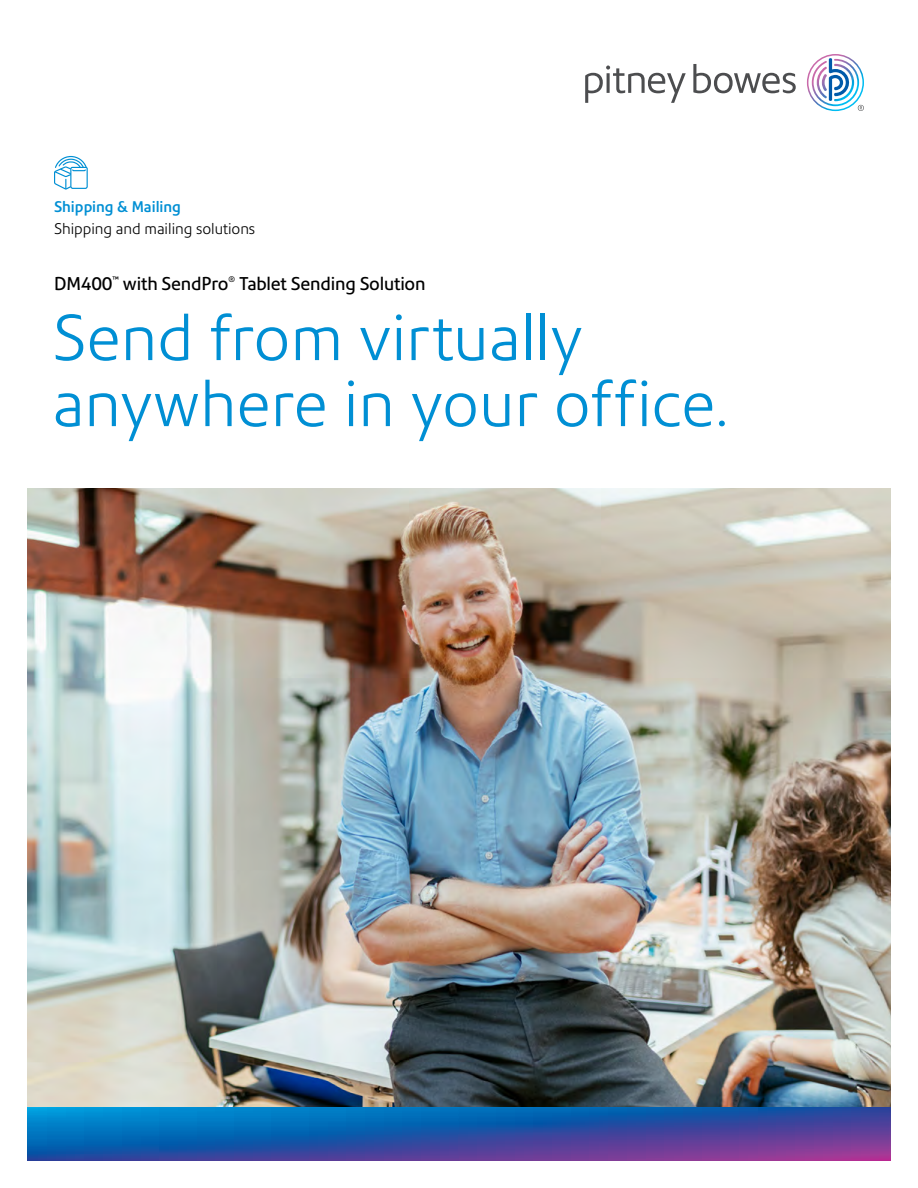
<style>
.page{position:relative;width:918px;height:1188px;background:#fff}
.page>*{position:absolute;margin:0;border:0;box-sizing:border-box;transform-origin:0 0}
.t1{font:300 63px/66px "Precision Sans";color:#008fd4}
.t2{font:18px "Precision Sans";letter-spacing:-.01em;color:#000}
.t3{font:300 15px "Precision Sans";color:#000}
.t4{font:500 15px "Precision Sans";color:#008fd4}
.t5{font:7.8px "Precision Sans";color:#000}
</style>
<div class="page">
<img style="left:27px;top:488px;width:864px;height:619px">
<svg style="left:27px;top:1107px;width:864px;height:54px;background:#2c55a8"></svg>
<svg style="left:54px;top:156px;width:34px;height:33px"></svg>
<svg style="left:585px;top:64px;width:211px;height:39px"></svg>
<svg style="left:807px;top:54px;width:57px;height:57px"></svg>
<p class="t4" style="left:54px;top:197px;width:129px">Shipping &amp; Mailing</p>
<p class="t3" style="left:54px;top:220px;width:203px">Shipping and mailing solutions</p>
<p class="t2" style="left:54px;top:273px;width:60px">DM400</p>
<p class="t5" style="left:112px;top:275px;width:8px">™</p>
<p class="t2" style="left:123px;top:273px;width:107px">with SendPro</p>
<p class="t5" style="left:229px;top:275px;width:8px">®</p>
<p class="t2" style="left:239px;top:273px;width:188px">Tablet Sending Solution</p>
<p class="t1" style="left:52px;top:305px;width:677px">Send from virtually anywhere in your office.</p>
</div>
